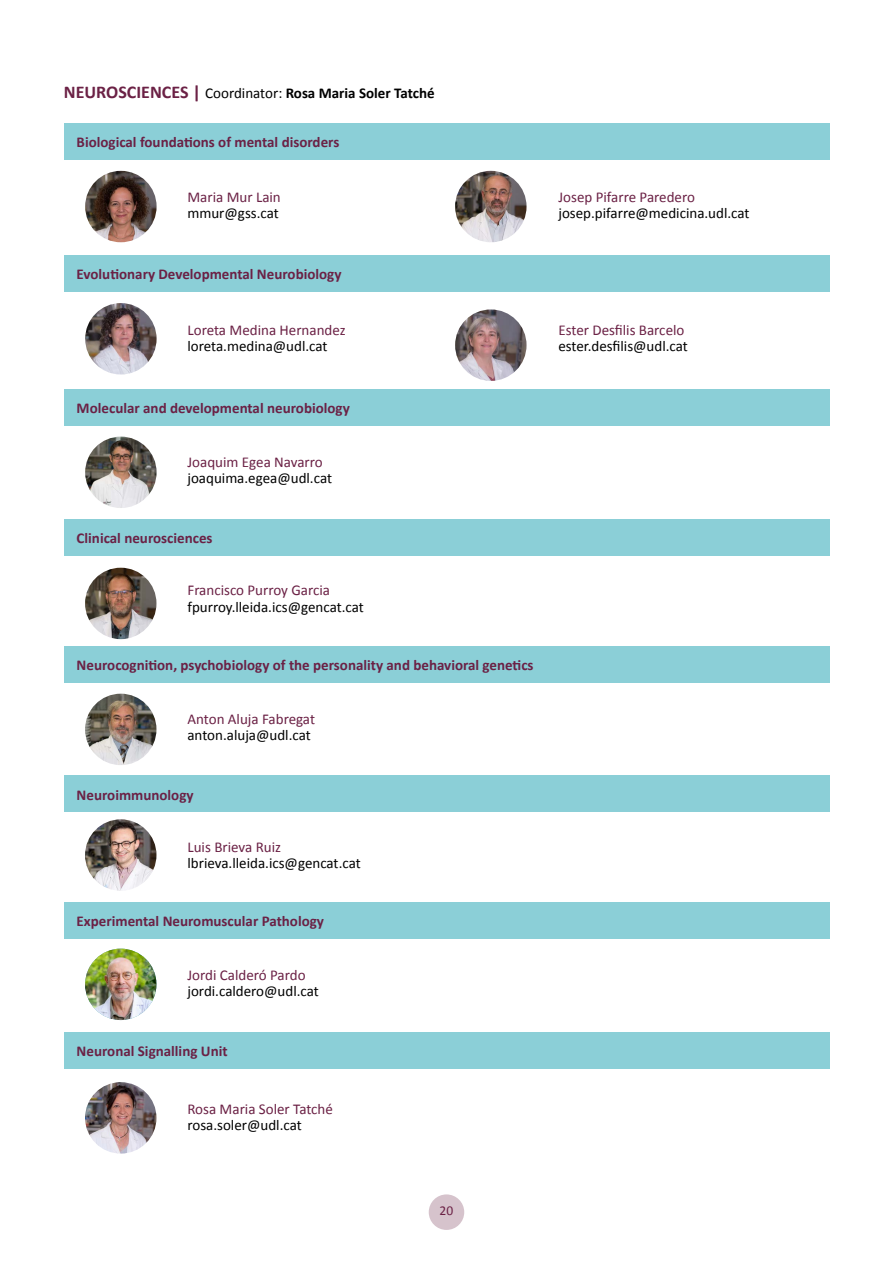
<style>
.page{position:relative;width:893px;height:1263px;background:#fff}
.page>*{position:absolute;margin:0;border:0;box-sizing:border-box;transform-origin:0 0}
.t1{font:700 15px "Calibri";color:#6b2145}
.t2{font:15px "Calibri";color:#000}
.t3{font:15px "Calibri";color:#6b2145}
.t4{font:700 15px "Calibri";color:#000}
.t5{font:13.5px "Calibri";color:#6b2145}
.s1{font-size:18px;color:#6b2145}
.s2{font-weight:400}
</style>
<div class="page">
<div style="left:429px;top:1194px;width:35px;height:36px;background:#d6c3cc;border-radius:50%"></div>
<div style="left:64px;top:123px;width:765px;height:37px;background:#8bcfd7"></div>
<div style="left:64px;top:255px;width:765px;height:37px;background:#8bcfd7"></div>
<div style="left:64px;top:389px;width:765px;height:36px;background:#8bcfd7"></div>
<div style="left:64px;top:519px;width:765px;height:37px;background:#8bcfd7"></div>
<div style="left:64px;top:646px;width:765px;height:37px;background:#8bcfd7"></div>
<div style="left:64px;top:776px;width:765px;height:36px;background:#8bcfd7"></div>
<div style="left:64px;top:902px;width:765px;height:37px;background:#8bcfd7"></div>
<div style="left:64px;top:1032px;width:765px;height:37px;background:#8bcfd7"></div>
<img style="left:85px;top:694px;width:71px;height:71px;border-radius:36px">
<img style="left:85px;top:568px;width:71px;height:71px;border-radius:36px">
<img style="left:85px;top:437px;width:72px;height:71px;border-radius:36px">
<img style="left:85px;top:303px;width:72px;height:71px;border-radius:36px">
<img style="left:455px;top:309px;width:71px;height:72px;border-radius:36px">
<img style="left:455px;top:171px;width:71px;height:71px;border-radius:36px">
<img style="left:85px;top:171px;width:72px;height:71px;border-radius:36px">
<img style="left:85px;top:1082px;width:71px;height:71px;border-radius:36px">
<img style="left:85px;top:819px;width:71px;height:72px;border-radius:36px">
<img style="left:85px;top:949px;width:71px;height:71px;border-radius:36px">
<p class="t4" style="left:64px;top:82px;width:372px"><span class="s1">NEUROSCIENCES |</span> <span class="s2">Coordinator:</span> Rosa Maria Soler Tatché</p>
<p class="t1" style="left:77px;top:131px;width:264px">Biological foundations of mental disorders</p>
<p class="t3" style="left:187px;top:186px;width:95px">Maria Mur Lain</p>
<p class="t2" style="left:187px;top:202px;width:93px">mmur@gss.cat</p>
<p class="t1" style="left:77px;top:263px;width:266px">Evolutionary Developmental Neurobiology</p>
<p class="t3" style="left:187px;top:319px;width:160px">Loreta Medina Hernandez</p>
<p class="t2" style="left:187px;top:335px;width:142px">loreta.medina@udl.cat</p>
<p class="t1" style="left:77px;top:397px;width:275px">Molecular and developmental neurobiology</p>
<p class="t3" style="left:187px;top:451px;width:137px">Joaquim Egea Navarro</p>
<p class="t2" style="left:187px;top:468px;width:146px">joaquima.egea@udl.cat</p>
<p class="t1" style="left:77px;top:527px;width:137px">Clinical neurosciences</p>
<p class="t3" style="left:187px;top:580px;width:144px">Francisco Purroy Garcia</p>
<p class="t2" style="left:187px;top:596px;width:178px">fpurroy.lleida.ics@gencat.cat</p>
<p class="t1" style="left:77px;top:654px;width:458px">Neurocognition, psychobiology of the personality and behavioral genetics</p>
<p class="t3" style="left:187px;top:708px;width:129px">Anton Aluja Fabregat</p>
<p class="t2" style="left:187px;top:724px;width:125px">anton.aluja@udl.cat</p>
<p class="t1" style="left:77px;top:784px;width:118px">Neuroimmunology</p>
<p class="t3" style="left:187px;top:836px;width:95px">Luis Brieva Ruiz</p>
<p class="t2" style="left:187px;top:853px;width:175px">lbrieva.lleida.ics@gencat.cat</p>
<p class="t1" style="left:77px;top:911px;width:249px">Experimental Neuromuscular Pathology</p>
<p class="t3" style="left:187px;top:965px;width:120px">Jordi Calderó Pardo</p>
<p class="t2" style="left:187px;top:981px;width:133px">jordi.caldero@udl.cat</p>
<p class="t1" style="left:77px;top:1040px;width:152px">Neuronal Signalling Unit</p>
<p class="t3" style="left:187px;top:1098px;width:147px">Rosa Maria Soler Tatché</p>
<p class="t2" style="left:187px;top:1114px;width:116px">rosa.soler@udl.cat</p>
<p class="t3" style="left:558px;top:186px;width:138px">Josep Pifarre Paredero</p>
<p class="t2" style="left:558px;top:202px;width:193px">josep.pifarre@medicina.udl.cat</p>
<p class="t3" style="left:558px;top:319px;width:127px">Ester Desfilis Barcelo</p>
<p class="t2" style="left:558px;top:335px;width:131px">ester.desfilis@udl.cat</p>
<p class="t5" style="left:440px;top:1201px;width:15px">20</p>
</div>
